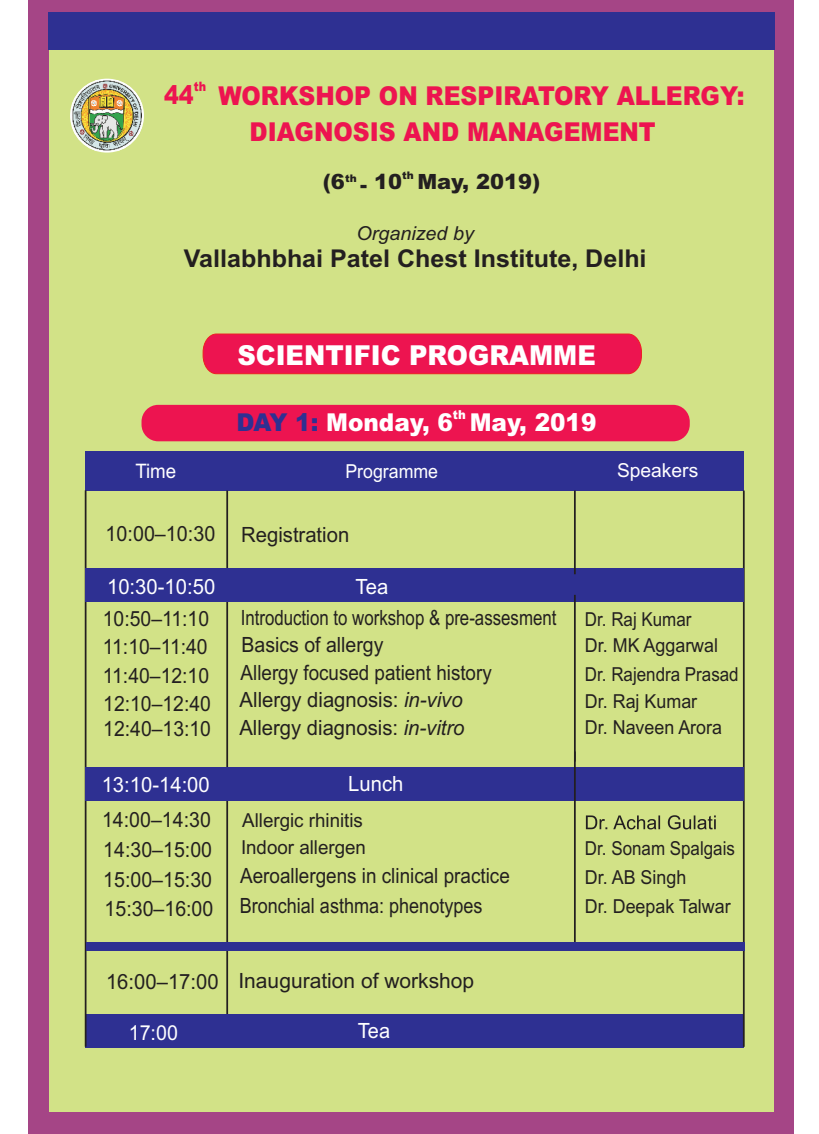
<style>
.page{position:relative;width:819px;height:1134px;background:#fff}
.page>*{position:absolute;margin:0;border:0;box-sizing:border-box;transform-origin:0 0}
.t1{font:900 27.47px "Arial";color:#fff;scale:.93 1}
.t2{font:900 26.07px/36.1px "Arial";color:#ed1450;text-align:center;scale:.85 1}
.t3{font:900 24.68px "Arial";color:#fff;scale:.94 1}
.t4{font:700 24.5px "Arial";color:#231f20}
.t5{font:21px/27.5px "Arial";color:#231f20;scale:.8 1}
.t6{font:21px/27.7px "Arial";color:#231f20;scale:.96 1}
.t7{font:21px/28px "Arial";color:#231f20;scale:.92 1}
.t8{font:21px/29.6px "Arial";color:#231f20;text-align:justify;scale:.93 1}
.t9{font:21px "Arial";color:#231f20;scale:.9 1}
.t10{font:21px "Arial";color:#fff;scale:.96 1}
.t11{font:21px "Arial";color:#231f20;scale:.86 1}
.t12{font:21px "Arial";color:#231f20;scale:.94 1}
.t13{font:21px "Arial";color:#231f20}
.t14{font:900 21px "Arial";color:#231f20}
.t15{font:21px "Arial";color:#fff;scale:.95 1}
.t16{font:20.65px "Arial";color:#fff;scale:.95 1}
.t17{font:19.95px "Arial";color:#fff;scale:.94 1}
.t18{font:19.25px "Arial";color:#231f20;scale:.93 1}
.t19{font:19.25px "Arial";color:#231f20;scale:.88 1}
.t20{font:19.25px "Arial";color:#231f20}
.t21{font:italic 19.25px "Arial";color:#231f20}
.t22{font:19.25px "Arial";color:#fff;scale:.92 1}
.t23{font:19.25px "Arial";color:#fff}
.t24{font:900 12.95px "Arial";color:#ed1450;scale:.85 1}
.t25{font:900 12.25px "Arial";color:#fff;scale:.94 1}
.t26{font:900 10.5px "Arial";color:#231f20}
.s1{color:#2e3092}
.s2{font-style:italic}
</style>
<div class="page">
<div style="left:28px;top:0;width:766px;height:1134px;background:#a54586"></div>
<div style="left:49px;top:12px;width:724px;height:1099px;background:#d2e287"></div>
<div style="left:48px;top:12px;width:726px;height:38px;background:#2e3092"></div>
<div style="left:86px;top:451px;width:658px;height:40px;background:#2e3092"></div>
<div style="left:86px;top:1014px;width:658px;height:34px;background:#2e3092"></div>
<hr style="left:85px;top:490px;width:2px;height:557px;background:#231f20">
<hr style="left:226px;top:491px;width:2px;height:523px;background:#231f20">
<hr style="left:743px;top:491px;width:2px;height:556px;background:#231f20">
<div style="left:86px;top:767px;width:658px;height:34px;background:#2e3092"></div>
<div style="left:86px;top:568px;width:658px;height:34px;background:#2e3092"></div>
<hr style="left:574px;top:491px;width:2px;height:83px;background:#231f20">
<hr style="left:574px;top:595px;width:2px;height:167px;background:#231f20">
<hr style="left:574px;top:751px;width:2px;height:194px;background:#231f20">
<svg style="left:586px;top:815px;width:130px;height:14px"></svg>
<div style="left:86px;top:943px;width:658px;height:8px;background:#2e3092"></div>
<div style="left:142px;top:405px;width:548px;height:36px;background:#ed1450;border-radius:17px"></div>
<div style="left:203px;top:334px;width:439px;height:40px;background:#ed1450"></div>
<svg style="left:70px;top:79px;width:74px;height:74px"></svg>
<img style="left:72px;top:80px;width:70px;height:70px">
<p class="t24" style="left:194px;top:81px;width:16px">th</p>
<p class="t2" style="left:164px;top:80px;width:684px">44 WORKSHOP ON RESPIRATORY ALLERGY:<br>DIAGNOSIS AND MANAGEMENT</p>
<p class="t26" style="left:345px;top:174px;width:13px">th</p>
<p class="t26" style="left:402px;top:171px;width:13px">th</p>
<p class="t14" style="left:323px;top:174px;width:81px">(6 - 10</p>
<p class="t14" style="left:417px;top:174px;width:125px">May, 2019)</p>
<p class="t21" style="left:357px;top:226px;width:119px">Organized by</p>
<p class="t4" style="left:184px;top:249px;width:464px">Vallabhbhai Patel Chest Institute, Delhi</p>
<h1 class="t1" style="left:237px;top:346px;width:387px">SCIENTIFIC PROGRAMME</h1>
<p class="t25" style="left:453px;top:410px;width:15px">th</p>
<p class="t3" style="left:236px;top:413px;width:385px"><span class="s1">DAY 1:</span> Monday, 6 May, 2019</p>
<p class="t17" style="left:135px;top:464px;width:45px">Time</p>
<p class="t22" style="left:345px;top:464px;width:102px">Programme</p>
<p class="t12" style="left:106px;top:526px;width:261px">10:00–10:30 Registration</p>
<p class="t10" style="left:107px;top:579px;width:114px">10:30-10:50</p>
<p class="t10" style="left:356px;top:579px;width:36px">Tea</p>
<p class="t23" style="left:617px;top:463px;width:83px">Speakers</p>
<p class="t7" style="left:103px;top:607px;width:117px">10:50–11:10</p>
<p class="t7" style="left:103px;top:635px;width:116px">11:10–11:40</p>
<p class="t7" style="left:103px;top:663px;width:119px">11:40–12:10<br>12:10–12:40</p>
<p class="t7" style="left:103px;top:717px;width:119px">12:40–13:10</p>
<p class="t5" style="left:241px;top:606px;width:396px">Introduction to workshop &amp; pre-assesment<br>Basics of allergy<br>Allergy focused patient history</p>
<p class="t6" style="left:239px;top:688px;width:236px">Allergy diagnosis: <span class="s2">in-vivo<br></span>Allergy diagnosis: <span class="s2">in-vitro</span></p>
<p class="t19" style="left:585px;top:612px;width:123px">Dr. Raj Kumar</p>
<p class="t18" style="left:585px;top:638px;width:145px">Dr. MK Aggarwal</p>
<p class="t19" style="left:585px;top:667px;width:176px">Dr. Rajendra Prasad</p>
<p class="t18" style="left:585px;top:694px;width:122px">Dr. Raj Kumar</p>
<p class="t18" style="left:585px;top:720px;width:149px">Dr. Naveen Arora</p>
<p class="t10" style="left:102px;top:777px;width:114px">13:10-14:00</p>
<p class="t10" style="left:348px;top:775px;width:59px">Lunch</p>
<p class="t8" style="left:102px;top:807px;width:121px">14:00–14:30<br>14:30–15:00<br>15:00–15:30<br>15:30–16:00</p>
<p class="t20" style="left:242px;top:813px;width:122px">Allergic rhinitis</p>
<p class="t20" style="left:241px;top:840px;width:127px">Indoor allergen</p>
<p class="t9" style="left:240px;top:867px;width:301px">Aeroallergens in clinical practice</p>
<p class="t11" style="left:240px;top:898px;width:284px">Bronchial asthma: phenotypes</p>
<p class="t19" style="left:585px;top:841px;width:172px">Dr. Sonam Spalgais</p>
<p class="t18" style="left:585px;top:870px;width:110px">Dr. AB Singh</p>
<p class="t18" style="left:585px;top:899px;width:158px">Dr. Deepak Talwar</p>
<p class="t6" style="left:106px;top:969px;width:119px">16:00–17:00</p>
<p class="t13" style="left:238px;top:973px;width:237px">Inauguration of workshop</p>
<p class="t16" style="left:129px;top:1025px;width:53px">17:00</p>
<p class="t15" style="left:358px;top:1023px;width:35px">Tea</p>
</div>
